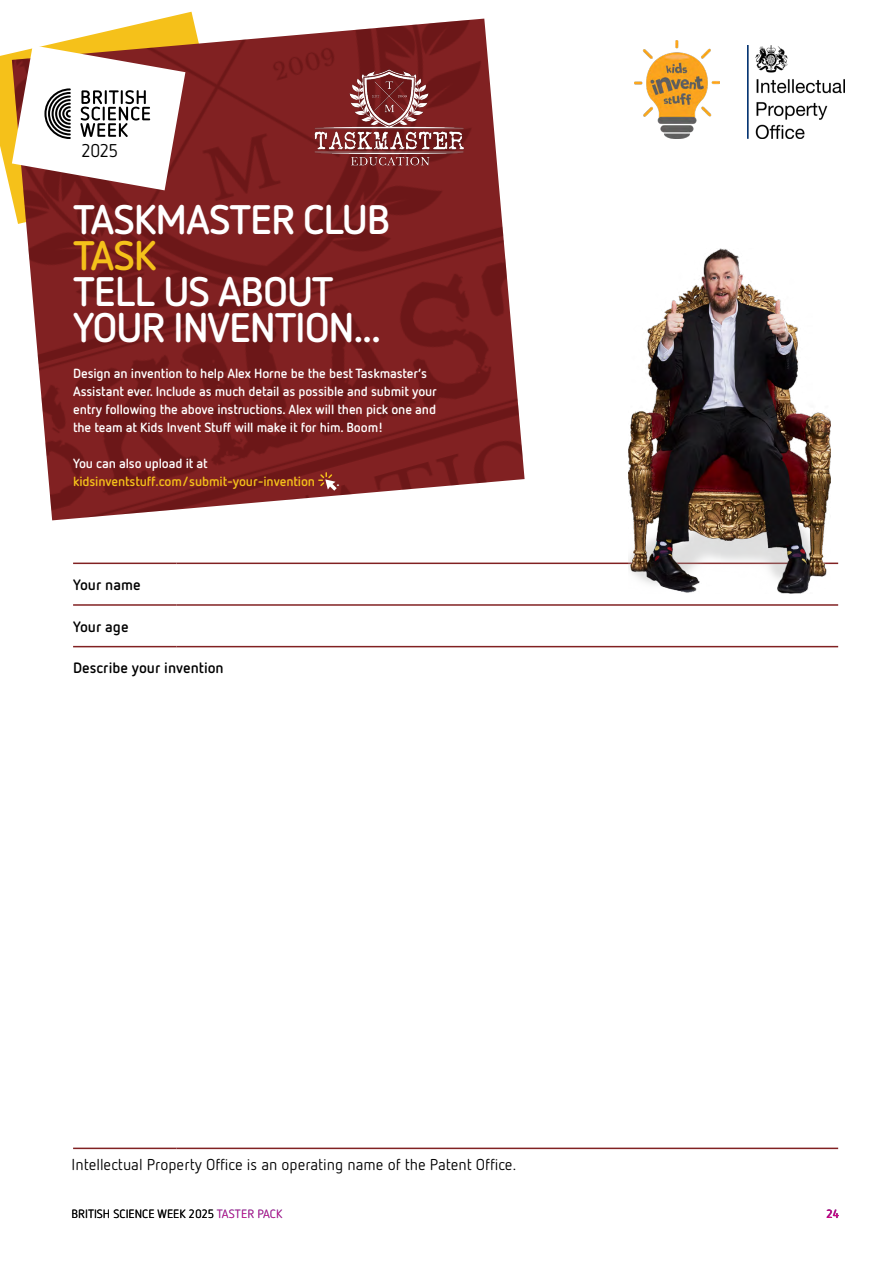
<style>
.page{position:relative;width:893px;height:1263px;background:#fff}
.page>*{position:absolute;margin:0;border:0;box-sizing:border-box;transform-origin:0 0}
.body_text{font:700 41.1px "Netto OT";letter-spacing:-.03em;color:#fff}
.title_activity{font:700 41.1px "Netto OT";letter-spacing:-.03em;color:#fff}
.title_activity-2{font:700 41.1px "Netto OT";color:#f5c11a}
.body_text-2{font:18.45px "Netto OT";color:#000}
.body_text-3{font:15.75px "Netto OT";color:#000}
.body_text-4{font:700 15px "Netto OT";color:#000}
.bullet{font:700 13.35px/18px "Netto OT";letter-spacing:-.01em;color:#fff}
.bullet-2{font:700 13.35px/18px "Netto OT";letter-spacing:-.01em;color:#f5c11a}
.t1{font:12px "Netto OT";color:#000}
.t2{font:700 12px "Netto OT";color:#d80083}
.s1{color:#fff}
.s2{color:#d80083}
</style>
<div class="page">
<svg style="left:0;top:12px;width:194px;height:186px"></svg>
<img style="left:12px;top:19px;width:513px;height:501px">
<svg style="left:329px;top:483px;width:8px;height:8px"></svg>
<svg style="left:318px;top:472px;width:17px;height:17px"></svg>
<svg style="left:12px;top:45px;width:173px;height:145px"></svg>
<img style="left:299px;top:33px;width:181px;height:157px">
<img style="left:747px;top:46px;width:98px;height:92px">
<img style="left:635px;top:41px;width:84px;height:97px">
<hr style="left:73px;top:646px;width:103px;height:1px;background:#812122">
<hr style="left:176px;top:646px;width:662px;height:1px;background:#812122">
<hr style="left:73px;top:1147px;width:103px;height:2px;background:#812122">
<hr style="left:176px;top:1147px;width:662px;height:2px;background:#812122">
<hr style="left:73px;top:563px;width:103px;height:1px;background:#812122">
<hr style="left:176px;top:563px;width:662px;height:1px;background:#812122">
<hr style="left:73px;top:604px;width:103px;height:2px;background:#812122">
<hr style="left:176px;top:604px;width:662px;height:2px;background:#812122">
<img style="left:628px;top:248px;width:202px;height:346px">
<p class="body_text-2" style="left:81px;top:139px;width:39px">2025</p>
<p class="title_activity" style="left:73px;top:194px;width:319px">TASKMASTER CLUB</p>
<p class="title_activity-2" style="left:73px;top:230px;width:85px">TASK</p>
<p class="body_text" style="left:73px;top:266px;width:262px">TELL US ABOUT</p>
<p class="body_text" style="left:73px;top:302px;width:310px">YOUR INVENTION...</p>
<p class="bullet" style="left:73px;top:364px;width:365px">Design an invention to help Alex Horne be the best Taskmaster’s Assistant ever. Include as much detail as possible and submit your entry following the above instructions. Alex will then pick one and the team at Kids Invent Stuff will make it for him. Boom!</p>
<p class="bullet-2" style="left:73px;top:454px;width:243px"><span class="s1">You can also upload it at </span>kidsinventstuff.com/submit-your-invention</p>
<p class="bullet" style="left:337px;top:472px;width:5px">.</p>
<p class="body_text-4" style="left:73px;top:575px;width:69px">Your name</p>
<p class="body_text-4" style="left:73px;top:617px;width:57px">Your age</p>
<p class="body_text-4" style="left:73px;top:659px;width:152px">Describe your invention</p>
<p class="body_text-3" style="left:72px;top:1155px;width:446px">Intellectual Property Office is an operating name of the Patent Office.</p>
<p class="t1" style="left:72px;top:1206px;width:212px">BRITISH SCIENCE WEEK 2025 <span class="s2">TASTER PACK</span></p>
<p class="t2" style="left:826px;top:1206px;width:14px">24</p>
</div>
